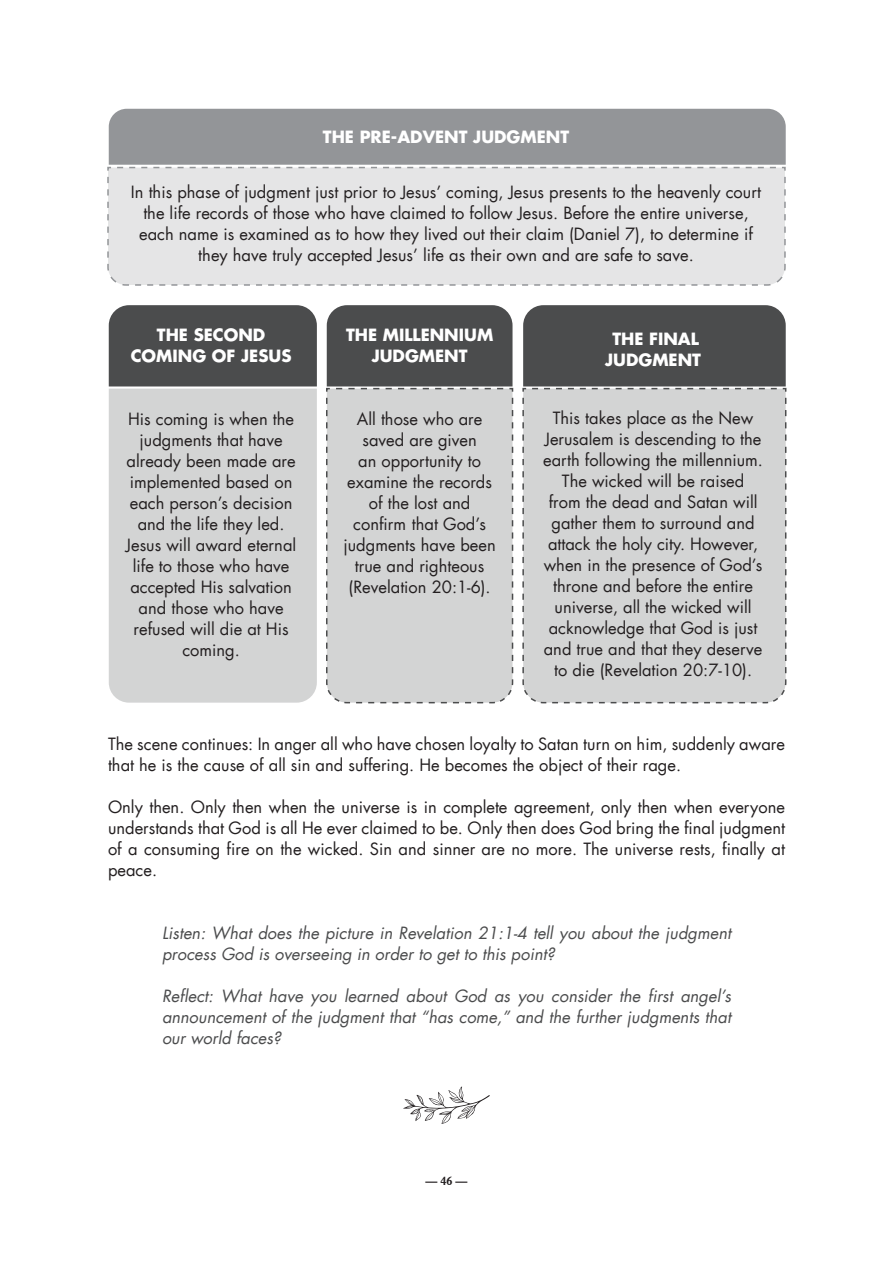
<style>
.page{position:relative;width:893px;height:1263px;background:#fff}
.page>*{position:absolute;margin:0;border:0;box-sizing:border-box;transform-origin:0 0}
.t1{font:16.5px/21px "Futura LT";color:#231f20;text-align:center}
.t2{font:italic 16.5px/21px "Futura LT";color:#4b4c4d}
.t3{font:700 16.5px/21px "Futura LT";color:#fff;text-align:center}
.t4{font:700 12px "Aldine 721 BT";color:#231f20}
</style>
<div class="page">
<div style="left:107px;top:166px;width:679px;height:120px;background:#e5e5e6"></div>
<svg style="left:403px;top:1086px;width:87px;height:38px"></svg>
<div style="left:109px;top:389px;width:208px;height:314px;background:#d3d4d4"></div>
<div style="left:326px;top:387px;width:188px;height:317px;background:#d3d4d4"></div>
<div style="left:522px;top:387px;width:265px;height:317px;background:#d3d4d4"></div>
<div style="left:109px;top:305px;width:208px;height:81px;background:#4b4c4d"></div>
<div style="left:327px;top:305px;width:185px;height:84px;background:#4b4c4d"></div>
<div style="left:523px;top:305px;width:263px;height:84px;background:#4b4c4d"></div>
<div style="left:109px;top:109px;width:677px;height:59px;background:#939598"></div>
<p class="t3" style="left:323px;top:126px;width:248px">THE PRE-ADVENT JUDGMENT</p>
<p class="t1" style="left:131px;top:182px;width:632px">In this phase of judgment just prior to Jesus’ coming, Jesus presents to the heavenly court the life records of those who have claimed to follow Jesus. Before the entire universe, each name is examined as to how they lived out their claim (Daniel 7), to determine if they have truly accepted Jesus’ life as their own and are safe to save.</p>
<p class="t3" style="left:131px;top:324px;width:162px">THE SECOND<br>COMING OF JESUS</p>
<p class="t1" style="left:126px;top:409px;width:172px">His coming is when the judgments that have already been made are implemented based on each person’s decision and the life they led.<br>Jesus will award eternal life to those who have accepted His salvation and those who have refused will die at His coming.</p>
<p class="t3" style="left:346px;top:324px;width:149px">THE MILLENNIUM<br>JUDGMENT</p>
<p class="t1" style="left:343px;top:409px;width:154px">All those who are saved are given<br>an opportunity to examine the records of the lost and confirm that God’s judgments have been true and righteous (Revelation 20:1-6).</p>
<p class="t3" style="left:605px;top:328px;width:97px">THE FINAL<br>JUDGMENT</p>
<p class="t1" style="left:543px;top:408px;width:221px">This takes place as the New<br>Jerusalem is descending to the earth following the millennium.<br>The wicked will be raised<br>from the dead and Satan will gather them to surround and attack the holy city. However, when in the presence of God’s throne and before the entire universe, all the wicked will acknowledge that God is just and true and that they deserve to die (Revelation 20:7-10).</p>
<p class="t1" style="left:108px;top:733px;width:678px;text-align:left">The scene continues: In anger all who have chosen loyalty to Satan turn on him, suddenly aware that he is the cause of all sin and suffering. He becomes the object of their rage.</p>
<p class="t1" style="left:108px;top:796px;width:678px;text-align:justify">Only then. Only then when the universe is in complete agreement, only then when everyone understands that God is all He ever claimed to be. Only then does God bring the final judgment of a consuming fire on the wicked. Sin and sinner are no more. The universe rests, finally at peace.</p>
<p class="t2" style="left:162px;top:922px;width:570px">Listen: What does the picture in Revelation 21:1-4 tell you about the judgment process God is overseeing in order to get to this point?</p>
<p class="t2" style="left:162px;top:985px;width:570px;text-align:justify">Reflect: What have you learned about God as you consider the first angel’s announcement of the judgment that “has come,” and the further judgments that our world faces?</p>
<p class="t4" style="left:425px;top:1174px;width:43px">— 46 —</p>
</div>
